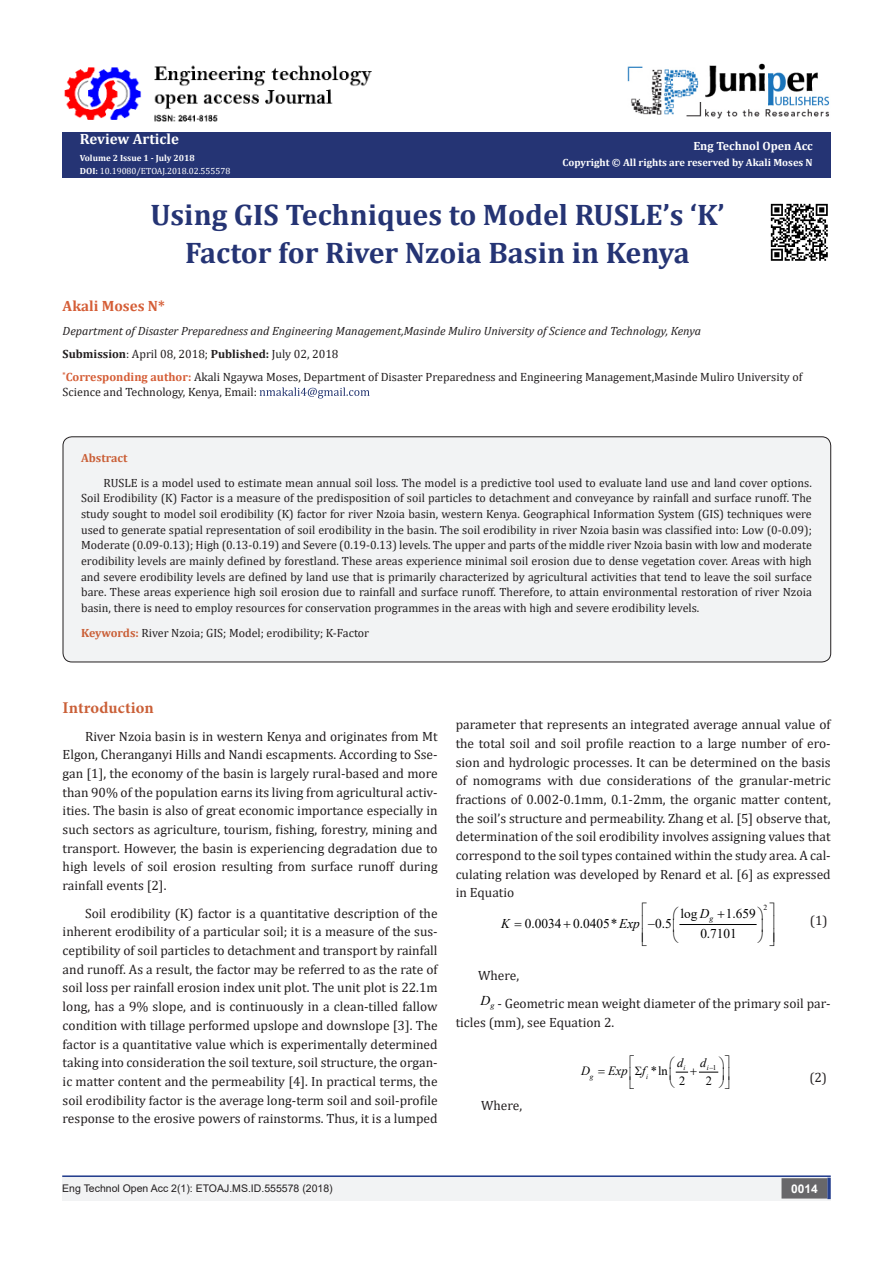
<style>
.page{position:relative;width:893px;height:1263px;background:#fff}
.page>*{position:absolute;margin:0;border:0;box-sizing:border-box;transform-origin:0 0}
.t1{font:700 29.85px "Cambria";color:#253474}
.t2{font:700 16.5px "Minion Pro";letter-spacing:.005em;color:#ca5f37}
.t3{font:700 15px "Cambria";color:#fff}
.t4{font:700 15px "Cambria";color:#d55e37}
.t5{font:13.5px/18.8px "Cambria";color:#231f20;text-align:justify}
.t6{font:italic 13.5px "Times New Roman";color:#000}
.t7{font:13.35px "Times New Roman";color:#000}
.t8{font:italic 13.35px "Times New Roman";color:#000}
.t9{font:italic 12.6px "Times New Roman";color:#000}
.t10{font:12.6px "Times New Roman";color:#000}
.t11{font:12px/15.8px "Cambria";color:#231f20}
.t12{font:italic 12px "Cambria";color:#231f20}
.t13{font:700 12px "Cambria";color:#fff}
.t14{font:700 12px "Cambria";color:#ca5f37}
.t15{font:700 12px "Arial";color:#fff}
.t16{font:10.5px "Arial";color:#231f20}
.t17{font:700 10.5px "Cambria";color:#fff}
.t18{font:9px/13.5px "Cambria";color:#fff}
.t19{font:7.8px "Times New Roman";color:#000}
.t20{font:italic 7.35px "Times New Roman";color:#000}
.s1{font-weight:700}
.s2{font-weight:700;color:#d55e37}
.s3{font-weight:700;color:#ca5f37}
.s4{font-style:italic}
.s5{font-style:normal}
</style>
<div class="page">
<div style="left:62px;top:132px;width:768px;height:45px;background:#253474"></div>
<div style="left:472px;top:132px;width:359px;height:45px;background:#253474"></div>
<svg style="left:260px;top:387px;width:110px;height:11px"></svg>
<hr style="left:62px;top:1175px;width:769px;height:1px;background:#253f8e">
<div style="left:62px;top:1176px;width:441px;height:25px;background:#f2f3f4"></div>
<div style="left:503px;top:1176px;width:328px;height:25px;background:#f2f3f4"></div>
<div style="left:782px;top:1179px;width:45px;height:19px;background:#68676a"></div>
<div style="left:781px;top:1178px;width:46px;height:20px;border:2px solid #68676a"></div>
<svg style="left:827px;top:1178px;width:4px;height:21px"></svg>
<hr style="left:62px;top:1176px;width:769px;height:1px;background:#253f8e">
<img style="left:628px;top:63px;width:201px;height:56px">
<div style="left:63px;top:437px;width:768px;height:225px;background:#f2f3f4;border-radius:9px"></div>
<div style="left:63px;top:437px;width:768px;height:225px;border:1px solid #231f20;border-radius:9px"></div>
<hr style="left:680px;top:924px;width:76px;height:1px;background:#000">
<img style="left:770px;top:203px;width:58px;height:58px">
<img style="left:64px;top:65px;width:307px;height:57px">
<svg style="left:675px;top:1071px;width:44px;height:2px"></svg>
<p class="t3" style="left:80px;top:128px;width:101px">Review Article</p>
<p class="t18" style="left:80px;top:151px;width:152px"><span class="s1">Volume 2 Issue 1 - July 2018<br>DOI:</span> 10.19080/ETOAJ.2018.02.555578</p>
<p class="t13" style="left:693px;top:138px;width:121px">Eng Technol Open Acc</p>
<p class="t17" style="left:563px;top:155px;width:252px">Copyright © All rights are reserved by Akali Moses N</p>
<p class="t1" style="left:150px;top:194px;width:576px">Using GIS Techniques to Model RUSLE’s ‘K’</p>
<p class="t1" style="left:185px;top:232px;width:506px">Factor for River Nzoia Basin in Kenya</p>
<p class="t4" style="left:63px;top:296px;width:104px">Akali Moses N*</p>
<p class="t12" style="left:63px;top:322px;width:640px">Department of Disaster Preparedness and Engineering Management,Masinde Muliro University of Science and Technology, Kenya</p>
<p class="t11" style="left:63px;top:346px;width:277px"><span class="s1">Submission</span>: April 08, 2018; <span class="s1">Published:</span> July 02, 2018</p>
<p class="t11" style="left:63px;top:370px;width:741px;line-height:14.4px"><sup>*</sup><span class="s2">Corresponding author:</span> Akali Ngaywa Moses, Department of Disaster Preparedness and Engineering Management,Masinde Muliro University of<br>Science and Technology, Kenya, Email:</p>
<p class="t14" style="left:81px;top:449px;width:48px">Abstract</p>
<p class="t11" style="left:81px;top:475px;width:732px;text-align:justify;text-indent:22px">RUSLE is a model used to estimate mean annual soil loss. The model is a predictive tool used to evaluate land use and land cover options.<br>Soil Erodibility (K) Factor is a measure of the predisposition of soil particles to detachment and conveyance by rainfall and surface runoff. The study sought to model soil erodibility (K) factor for river Nzoia basin, western Kenya. Geographical Information System (GIS) techniques were used to generate spatial representation of soil erodibility in the basin. The soil erodibility in river Nzoia basin was classified into: Low (0-0.09); Moderate (0.09-0.13); High (0.13-0.19) and Severe (0.19-0.13) levels. The upper and parts of the middle river Nzoia basin with low and moderate erodibility levels are mainly defined by forestland. These areas experience minimal soil erosion due to dense vegetation cover. Areas with high and severe erodibility levels are defined by land use that is primarily characterized by agricultural activities that tend to leave the soil surface bare. These areas experience high soil erosion due to rainfall and surface runoff. Therefore, to attain environmental restoration of river Nzoia basin, there is need to employ resources for conservation programmes in the areas with high and severe erodibility levels.</p>
<p class="t11" style="left:81px;top:625px;width:290px"><span class="s3">Keywords:</span> River Nzoia; GIS; Model; erodibility; K-Factor</p>
<p class="t2" style="left:63px;top:696px;width:93px">Introduction</p>
<p class="t5" style="left:63px;top:727px;width:377px;text-indent:22px">River Nzoia basin is in western Kenya and originates from Mt Elgon, Cheranganyi Hills and Nandi escapments. According to Sse&shy;gan [1], the economy of the basin is largely rural-based and more than 90% of the population earns its living from agricultural activ&shy;ities. The basin is also of great economic importance especially in such sectors as agriculture, tourism, fishing, forestry, mining and transport. However, the basin is experiencing degradation due to high levels of soil erosion resulting from surface runoff during rainfall events [2].</p>
<p class="t5" style="left:63px;top:904px;width:377px;text-indent:22px">Soil erodibility (K) factor is a quantitative description of the inherent erodibility of a particular soil; it is a measure of the sus&shy;ceptibility of soil particles to detachment and transport by rainfall and runoff. As a result, the factor may be referred to as the rate of soil loss per rainfall erosion index unit plot. The unit plot is 22.1m long, has a 9% slope, and is continuously in a clean-tilled fallow condition with tillage performed upslope and downslope [3]. The factor is a quantitative value which is experimentally determined taking into consideration the soil texture, soil structure, the organ&shy;ic matter content and the permeability [4]. In practical terms, the soil erodibility factor is the average long-term soil and soil-profile response to the erosive powers of rainstorms. Thus, it is a lumped</p>
<p class="t5" style="left:456px;top:715px;width:377px">parameter that represents an integrated average annual value of the total soil and soil profile reaction to a large number of ero&shy;sion and hydrologic processes. It can be determined on the basis of nomograms with due considerations of the granular-metric fractions of 0.002-0.1mm, 0.1-2mm, the organic matter content, the soil’s structure and permeability. Zhang et al. [5] observe that, determination of the soil erodibility involves assigning values that correspond to the soil types contained within the study area. A cal&shy;culating relation was developed by Renard et al. [6] as expressed in Equatio</p>
<p class="t19" style="left:763px;top:901px;width:5px">2</p>
<p class="t7" style="left:681px;top:904px;width:34px">log <span class="s4">D</span><sub>g</sub></p>
<p class="t7" style="left:726px;top:904px;width:31px">1.659</p>
<p class="t8" style="left:501px;top:914px;width:10px">K</p>
<p class="t5" style="left:810px;top:911px;width:19px">(1)</p>
<p class="t7" style="left:525px;top:914px;width:148px">0.0034 0.0405* <span class="s4">Exp</span> −0.5</p>
<p class="t7" style="left:700px;top:924px;width:38px">0.7101</p>
<p class="t5" style="left:478px;top:966px;width:43px">Where,</p>
<p class="t6" style="left:481px;top:991px;width:15px">D<sub>g</sub></p>
<p class="t5" style="left:456px;top:994px;width:377px;text-indent:42px">- Geometric mean weight diameter of the primary soil par&shy;ticles (mm), see Equation 2.</p>
<p class="t20" style="left:707px;top:1063px;width:11px">i−<span class="s5">1</span></p>
<p class="t9" style="left:677px;top:1054px;width:8px">d</p>
<p class="t9" style="left:700px;top:1054px;width:8px">d</p>
<p class="t20" style="left:684px;top:1063px;width:4px">i</p>
<p class="t9" style="left:608px;top:1062px;width:61px">Exp f <span class="s5">*ln</span></p>
<p class="t9" style="left:581px;top:1062px;width:10px">D</p>
<p class="t5" style="left:809px;top:1068px;width:19px">(2)</p>
<p class="t20" style="left:590px;top:1071px;width:5px">g</p>
<p class="t20" style="left:646px;top:1071px;width:4px">i</p>
<p class="t10" style="left:679px;top:1072px;width:8px">2</p>
<p class="t10" style="left:706px;top:1072px;width:8px">2</p>
<p class="t5" style="left:481px;top:1096px;width:43px">Where,</p>
<p class="t16" style="left:62px;top:1181px;width:272px">Eng Technol Open Acc 2(1): ETOAJ.MS.ID.555578 (2018)</p>
<p class="t15" style="left:791px;top:1180px;width:28px">0014</p>
</div>
